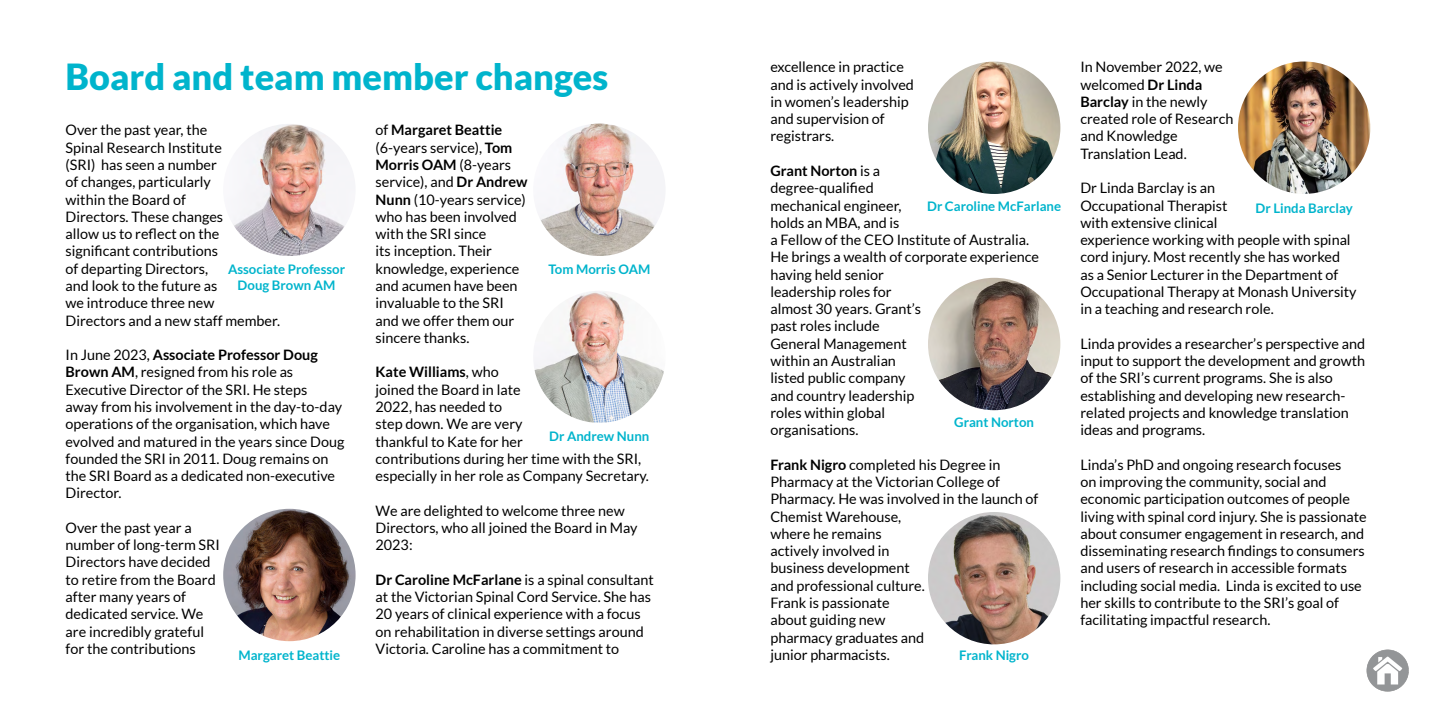
<style>
.page{position:relative;width:1440px;height:720px;background:#fff}
.page>*{position:absolute;margin:0;border:0;box-sizing:border-box;transform-origin:0 0}
.t1{font:900 36px "Lato";color:#00b4cc}
.t2{font:14.4px/17.3px "Lato";color:#000}
.t3{font:700 13.2px "Lato";color:#00b4cc}
.s1{font-weight:700}
</style>
<div class="page">
<img style="left:223px;top:509px;width:133px;height:132px;border-radius:66px">
<img style="left:534px;top:291px;width:130px;height:132px">
<img style="left:928px;top:62px;width:132px;height:132px;border-radius:66px">
<img style="left:928px;top:278px;width:132px;height:132px;border-radius:66px">
<img style="left:928px;top:512px;width:132px;height:132px;border-radius:66px">
<img style="left:1238px;top:62px;width:132px;height:132px;border-radius:66px">
<img style="left:1366px;top:649px;width:43px;height:43px">
<img style="left:533px;top:124px;width:133px;height:132px;border-radius:66px">
<img style="left:232px;top:124px;width:117px;height:132px">
<h1 class="t1" style="left:66px;top:55px;width:544px">Board and team member changes</h1>
<p class="t2" style="left:66px;top:122px;width:216px">Over the past year, the<br>Spinal Research Institute<br>(SRI) has seen a number<br>of changes, particularly<br>within the Board of<br>Directors. These changes<br>allow us to reflect on the significant contributions<br>of departing Directors,<br>and look to the future as<br>we introduce three new<br>Directors and a new staff member.</p>
<p class="t2" style="left:66px;top:346px;width:280px">In June 2023, <span class="s1">Associate Professor Doug Brown AM</span>, resigned from his role as Executive Director of the SRI. He steps<br>away from his involvement in the day-to-day operations of the organisation, which have evolved and matured in the years since Doug founded the SRI in 2011. Doug remains on the SRI Board as a dedicated non-executive Director.</p>
<p class="t2" style="left:66px;top:519px;width:156px">Over the past year a number of long-term SRI<br>Directors have decided to retire from the Board after many years of dedicated service. We are incredibly grateful for the contributions</p>
<p class="t2" style="left:376px;top:122px;width:153px">of <span class="s1">Margaret Beattie </span>(6-years service), <span class="s1">Tom<br>Morris OAM</span> (8-years service), and <span class="s1">Dr Andrew<br>Nunn</span> (10-years service) who has been involved with the SRI since<br>its inception. Their knowledge, experience and acumen have been invaluable to the SRI and we offer them our sincere thanks.</p>
<p class="t2" style="left:376px;top:363px;width:275px"><span class="s1">Kate Williams</span>, who<br>joined the Board in late<br>2022, has needed to<br>step down. We are very<br>thankful to Kate for her<br>contributions during her time with the SRI, especially in her role as Company Secretary.</p>
<p class="t2" style="left:376px;top:502px;width:263px">We are delighted to welcome three new<br>Directors, who all joined the Board in May<br>2023:</p>
<p class="t2" style="left:376px;top:571px;width:280px"><span class="s1">Dr Caroline McFarlane</span> is a spinal consultant at the Victorian Spinal Cord Service. She has 20 years of clinical experience with a focus on rehabilitation in diverse settings around Victoria. Caroline has a commitment to</p>
<p class="t3" style="left:228px;top:261px;width:119px">Associate Professor</p>
<p class="t3" style="left:548px;top:261px;width:103px">Tom Morris OAM</p>
<p class="t3" style="left:238px;top:277px;width:99px">Doug Brown AM</p>
<p class="t3" style="left:549px;top:428px;width:102px">Dr Andrew Nunn</p>
<p class="t3" style="left:238px;top:647px;width:103px">Margaret Beattie</p>
<p class="t2" style="left:770px;top:58px;width:145px">excellence in practice and is actively involved in women’s leadership and supervision of registrars.</p>
<p class="t2" style="left:770px;top:162px;width:270px"><span class="s1">Grant Norton</span> is a<br>degree-qualified<br>mechanical engineer,<br>holds an MBA, and is<br>a Fellow of the CEO Institute of Australia.<br>He brings a wealth of corporate experience having held senior<br>leadership roles for<br>almost 30 years. Grant’s<br>past roles include<br>General Management<br>within an Australian<br>listed public company<br>and country leadership<br>roles within global<br>organisations.</p>
<p class="t2" style="left:770px;top:456px;width:270px"><span class="s1">Frank Nigro</span> completed his Degree in<br>Pharmacy at the Victorian College of<br>Pharmacy. He was involved in the launch of<br>Chemist Warehouse,<br>where he remains<br>actively involved in<br>business development<br>and professional culture.<br>Frank is passionate<br>about guiding new<br>pharmacy graduates and<br>junior pharmacists.</p>
<p class="t3" style="left:927px;top:199px;width:136px">Dr Caroline McFarlane</p>
<p class="t3" style="left:954px;top:415px;width:81px">Grant Norton</p>
<p class="t3" style="left:959px;top:648px;width:71px">Frank Nigro</p>
<p class="t2" style="left:1080px;top:58px;width:155px">In November 2022, we welcomed <span class="s1">Dr Linda<br>Barclay</span> in the newly created role of Research and Knowledge<br>Translation Lead.</p>
<p class="t2" style="left:1080px;top:179px;width:278px">Dr Linda Barclay is an<br>Occupational Therapist<br>with extensive clinical<br>experience working with people with spinal cord injury. Most recently she has worked as a Senior Lecturer in the Department of Occupational Therapy at Monash University in a teaching and research role.</p>
<p class="t2" style="left:1080px;top:335px;width:286px">Linda provides a researcher’s perspective and input to support the development and growth of the SRI’s current programs. She is also establishing and developing new research&shy;related projects and knowledge translation ideas and programs.</p>
<p class="t2" style="left:1080px;top:456px;width:288px">Linda’s PhD and ongoing research focuses<br>on improving the community, social and economic participation outcomes of people living with spinal cord injury. She is passionate about consumer engagement in research, and disseminating research findings to consumers and users of research in accessible formats including social media. Linda is excited to use her skills to contribute to the SRI’s goal of facilitating impactful research.</p>
<p class="t3" style="left:1256px;top:200px;width:99px">Dr Linda Barclay</p>
</div>
